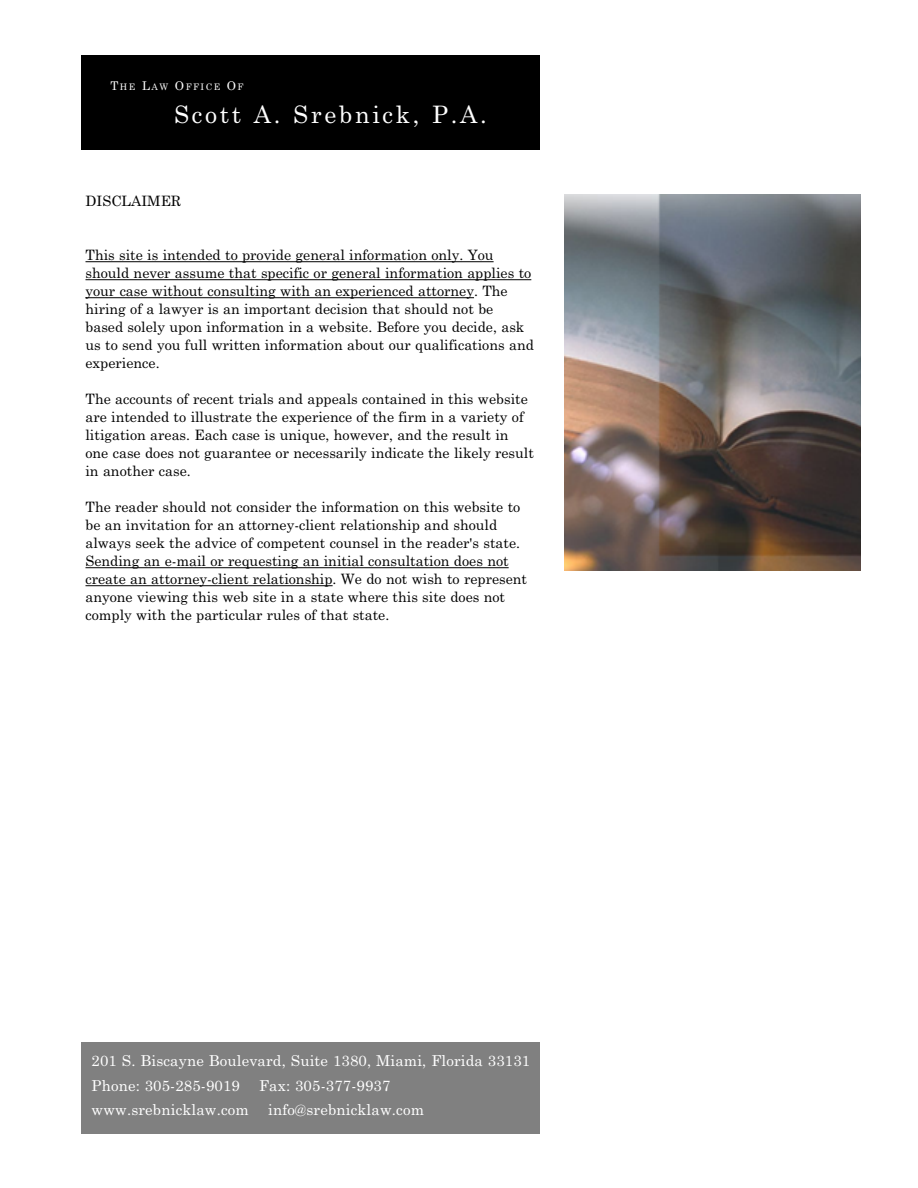
<style>
.page{position:relative;width:918px;height:1188px;background:#fff}
.page>*{position:absolute;margin:0;border:0;box-sizing:border-box;transform-origin:0 0}
.t1{font:24px "Century Schoolbook";letter-spacing:.11em;color:#fff}
.t2{font:15px/25.5px "Century Schoolbook";letter-spacing:.01em;color:#fff}
.t3{font:14.25px/18px "Century Schoolbook";color:#000}
.t4{font:9px "Century Schoolbook";letter-spacing:.165em;color:#fff}
.s1{font-size:12px}
</style>
<div class="page">
<div style="left:81px;top:56px;width:459px;height:94px;background:#000"></div>
<img style="left:565px;top:194px;width:296px;height:377px">
<hr style="left:86px;top:261px;width:408px;height:1px;background:#000">
<hr style="left:86px;top:279px;width:445px;height:1px;background:#000">
<hr style="left:86px;top:297px;width:388px;height:1px;background:#000">
<hr style="left:86px;top:567px;width:423px;height:1px;background:#000">
<hr style="left:86px;top:585px;width:247px;height:1px;background:#000">
<div style="left:81px;top:1042px;width:459px;height:92px;background:#808080"></div>
<p class="t4" style="left:111px;top:82px;width:135px"><span class="s1">T</span>HE <span class="s1">L</span>AW <span class="s1">O</span>FFICE <span class="s1">O</span>F</p>
<h1 class="t1" style="left:174px;top:100px;width:314px">Scott A. Srebnick, P.A.</h1>
<p class="t3" style="left:86px;top:192px;width:97px">DISCLAIMER</p>
<p class="t3" style="left:86px;top:246px;width:450px">This site is intended to provide general information only. You should never assume that specific or general information applies to your case without consulting with an experienced attorney. The hiring of a lawyer is an important decision that should not be based solely upon information in a website. Before you decide, ask us to send you full written information about our qualifications and experience.</p>
<p class="t3" style="left:86px;top:390px;width:450px">The accounts of recent trials and appeals contained in this website are intended to illustrate the experience of the firm in a variety of litigation areas. Each case is unique, however, and the result in one case does not guarantee or necessarily indicate the likely result in another case.</p>
<p class="t3" style="left:86px;top:498px;width:443px">The reader should not consider the information on this website to be an invitation for an attorney-client relationship and should always seek the advice of competent counsel in the reader's state.<br>Sending an e-mail or requesting an initial consultation does not create an attorney-client relationship. We do not wish to represent anyone viewing this web site in a state where this site does not comply with the particular rules of that state.</p>
<p class="t2" style="left:92px;top:1048px;width:440px">201 S. Biscayne Boulevard, Suite 1380, Miami, Florida 33131<br>Phone: 305-285-9019</p>
<p class="t2" style="left:259px;top:1073px;width:133px">Fax: 305-377-9937</p>
<p class="t2" style="left:92px;top:1097px;width:159px">www.srebnicklaw.com</p>
<p class="t2" style="left:268px;top:1097px;width:157px">info@srebnicklaw.com</p>
</div>
